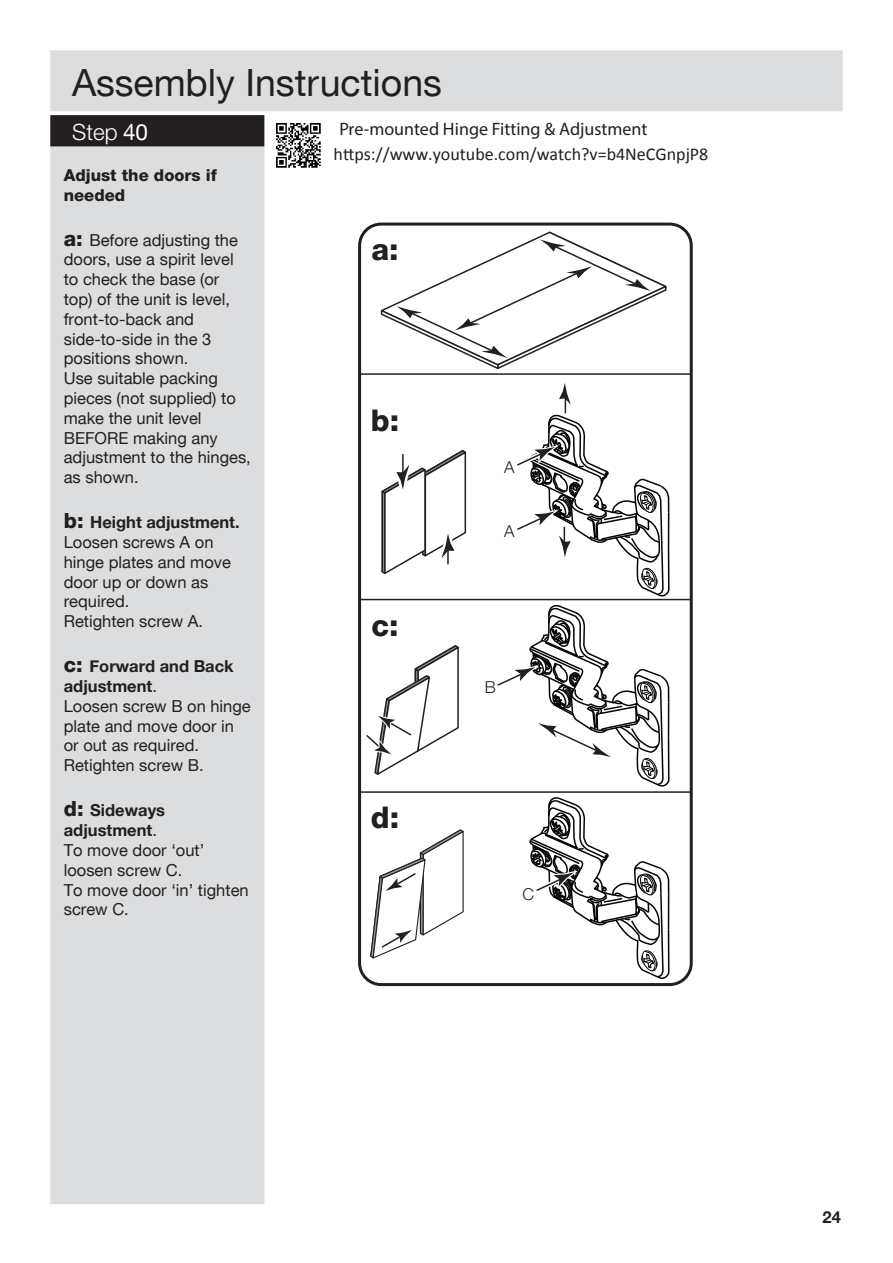
<style>
.page{position:relative;width:893px;height:1263px;background:#fff}
.page>*{position:absolute;margin:0;border:0;box-sizing:border-box;transform-origin:0 0}
.t1{font:37.5px "Helvetica Neue CE";color:#231f20}
.t2{font:800 30px "Helvetica Neue CE";color:#231f20}
.t3{font:300 22.5px "Helvetica Neue CE";color:#fff}
.t4{font:18px "Calibri";color:#231f20}
.t5{font:18px "Myriad";color:#231f20}
.t6{font:16.5px/19.8px "Helvetica Neue CE";color:#231f20}
.t7{font:800 16.5px/19.8px "Helvetica Neue CE";color:#231f20}
.t8{font:300 16.5px "Helvetica Neue CE";color:#231f20}
.t9{font:700 16.5px "Helvetica Neue CE";color:#231f20}
.s1{font-weight:400}
.s2{font-weight:800;font-size:21px}
.s3{font-weight:700}
</style>
<div class="page">
<div style="left:50px;top:50px;width:793px;height:61px;background:#dcdddf"></div>
<div style="left:50px;top:145px;width:214px;height:1059px;background:#dcdddf"></div>
<div style="left:50px;top:115px;width:214px;height:31px;background:#231f20;border:2px solid #231f20"></div>
<img style="left:276px;top:123px;width:45px;height:45px">
<div style="left:358px;top:223px;width:335px;height:763px;border:3px solid #231f20;border-radius:22px"></div>
<hr style="left:360px;top:373px;width:331px;height:2px;background:#231f20">
<hr style="left:360px;top:599px;width:331px;height:1px;background:#231f20">
<hr style="left:360px;top:791px;width:331px;height:2px;background:#231f20">
<svg style="left:365px;top:230px;width:305px;height:757px"></svg>
<h1 class="t1" style="left:72px;top:60px;width:371px">Assembly Instructions</h1>
<h3 class="t3" style="left:72px;top:118px;width:77px">Step <span class="s1">40</span></h3>
<p class="t7" style="left:64px;top:165px;width:155px">Adjust the doors if needed</p>
<p class="t6" style="left:64px;top:230px;width:189px"><span class="s2">a:</span> Before adjusting the doors, use a spirit level to check the base (or top) of the unit is level, front-to-back and side-to-side in the 3 positions shown.<br>Use suitable packing pieces (not supplied) to make the unit level<br>BEFORE making any adjustment to the hinges, as shown.</p>
<p class="t6" style="left:64px;top:513px;width:177px"><span class="s2">b:</span> <span class="s3">Height adjustment.<br></span>Loosen screws A on hinge plates and move door up or down as required.<br>Retighten screw A.</p>
<p class="t6" style="left:64px;top:657px;width:189px"><span class="s2">c:</span> <span class="s3">Forward and Back adjustment</span>.<br>Loosen screw B on hinge plate and move door in or out as required.<br>Retighten screw B.</p>
<p class="t6" style="left:64px;top:801px;width:186px"><span class="s2">d:</span> <span class="s3">Sideways adjustment</span>.<br>To move door ‘out’ loosen screw C.<br>To move door ‘in’ tighten screw C.</p>
<p class="t5" style="left:339px;top:118px;width:310px">Pre-mounted Hinge Fitting &amp; Adjustment</p>
<p class="t4" style="left:334px;top:142px;width:376px">https://www.youtube.com/watch?v=b4NeCGnpjP8</p>
<h2 class="t2" style="left:371px;top:231px;width:29px">a:</h2>
<h2 class="t2" style="left:371px;top:402px;width:30px">b:</h2>
<h2 class="t2" style="left:371px;top:606px;width:29px">c:</h2>
<h2 class="t2" style="left:371px;top:799px;width:30px">d:</h2>
<p class="t8" style="left:504px;top:457px;width:12px">A</p>
<p class="t8" style="left:504px;top:521px;width:12px">A</p>
<p class="t8" style="left:485px;top:677px;width:13px">B</p>
<p class="t8" style="left:522px;top:884px;width:13px">C</p>
<p class="t9" style="left:822px;top:1207px;width:20px">24</p>
</div>
